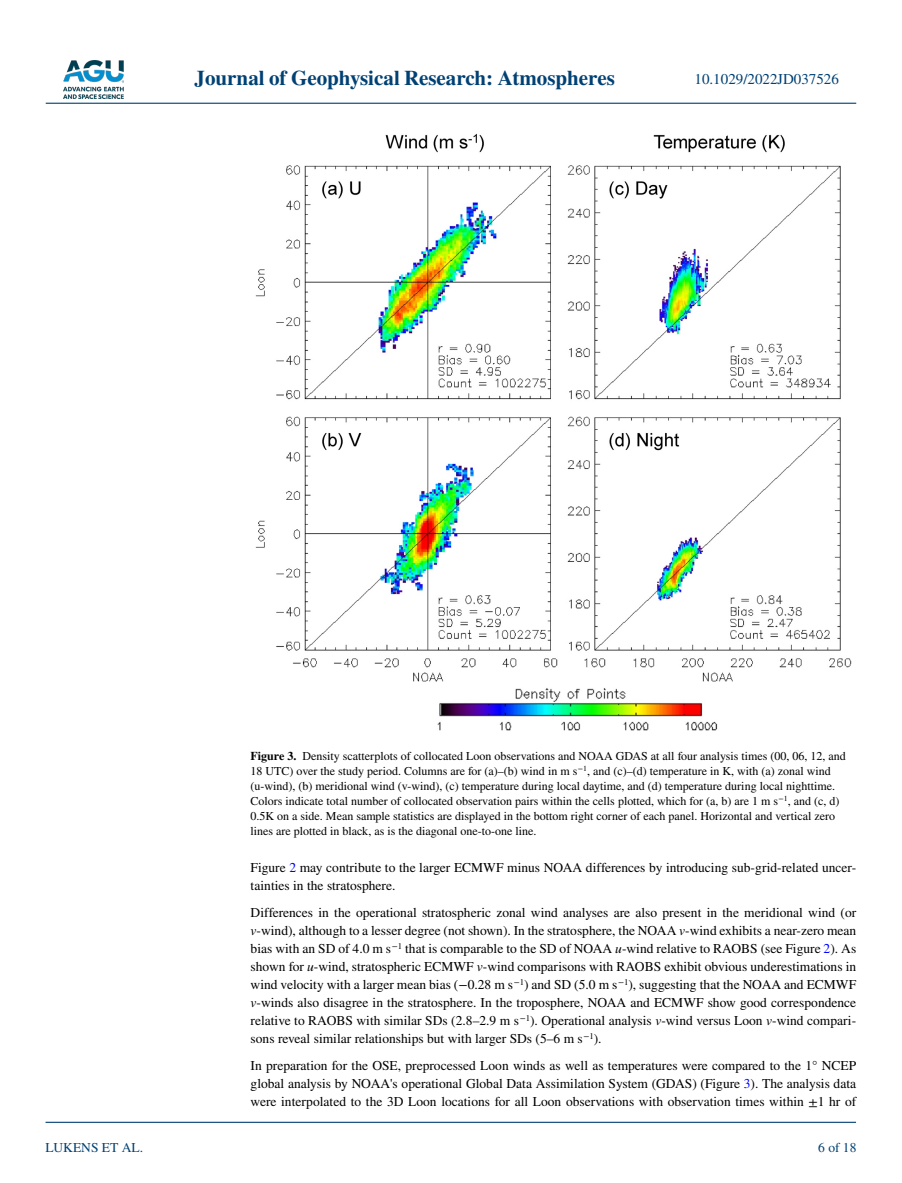
<style>
.page{position:relative;width:902px;height:1183px;background:#fff}
.page>*{position:absolute;margin:0;border:0;box-sizing:border-box;transform-origin:0 0}
.t1{font:700 21px "STIX";color:#004174}
.t2{font:15px "STIX";color:#004174}
.t3{font:13.5px/18px "STIX";color:#000;text-align:justify}
.t4{font:13.5px "STIX";color:#004174}
.t5{font:12px/15px "STIX";color:#000}
.s1{font-weight:700}
.s2{color:#00f}
.s3{font-style:italic}
</style>
<div class="page">
<img style="left:63px;top:60px;width:60px;height:39px">
<hr style="left:46px;top:103px;width:810px;height:1px;background:#004174">
<hr style="left:45px;top:1121px;width:810px;height:1px;background:#004174">
<img style="left:255px;top:134px;width:596px;height:597px">
<h1 class="t1" style="left:194px;top:66px;width:422px">Journal of Geophysical Research: Atmospheres</h1>
<p class="t2" style="left:694px;top:69px;width:146px">10.1029/2022JD037526</p>
<p class="t4" style="left:45px;top:1138px;width:99px">LUKENS ET AL.</p>
<p class="t5" style="left:250px;top:749px;width:596px"><span class="s1">Figure 3.</span> Density scatterplots of collocated Loon observations and NOAA GDAS at all four analysis times (00, 06, 12, and 18 UTC) over the study period. Columns are for (a)–(b) wind in m s<sup>−1</sup>, and (c)–(d) temperature in K, with (a) zonal wind (u-wind), (b) meridional wind (v-wind), (c) temperature during local daytime, and (d) temperature during local nighttime.<br>Colors indicate total number of collocated observation pairs within the cells plotted, which for (a, b) are 1 m s<sup>−1</sup>, and (c, d)<br>0.5K on a side. Mean sample statistics are displayed in the bottom right corner of each panel. Horizontal and vertical zero lines are plotted in black, as is the diagonal one-to-one line.</p>
<p class="t3" style="left:250px;top:859px;width:607px">Figure <span class="s2">2</span> may contribute to the larger ECMWF minus NOAA differences by introducing sub-grid-related uncer&shy;tainties in the stratosphere.</p>
<p class="t3" style="left:250px;top:904px;width:607px">Differences in the operational stratospheric zonal wind analyses are also present in the meridional wind (or <span class="s3">v</span>-wind), although to a lesser degree (not shown). In the stratosphere, the NOAA <span class="s3">v</span>-wind exhibits a near-zero mean bias with an SD of 4.0 m s<sup>−1</sup> that is comparable to the SD of NOAA <span class="s3">u</span>-wind relative to RAOBS (see Figure <span class="s2">2</span>). As shown for <span class="s3">u</span>-wind, stratospheric ECMWF <span class="s3">v</span>-wind comparisons with RAOBS exhibit obvious underestimations in wind velocity with a larger mean bias (−0.28 m s<sup>−1</sup>) and SD (5.0 m s<sup>−1</sup>), suggesting that the NOAA and ECMWF <span class="s3">v</span>-winds also disagree in the stratosphere. In the troposphere, NOAA and ECMWF show good correspondence relative to RAOBS with similar SDs (2.8–2.9 m s<sup>−1</sup>). Operational analysis <span class="s3">v</span>-wind versus Loon <span class="s3">v</span>-wind compari&shy;sons reveal similar relationships but with larger SDs (5–6 m s<sup>−1</sup>).</p>
<p class="t3" style="left:250px;top:1057px;width:607px">In preparation for the OSE, preprocessed Loon winds as well as temperatures were compared to the 1° NCEP global analysis by NOAA's operational Global Data Assimilation System (GDAS) (Figure <span class="s2">3</span>). The analysis data were interpolated to the 3D Loon locations for all Loon observations with observation times within ±1 hr of</p>
<p class="t4" style="left:818px;top:1138px;width:40px">6 of 18</p>
</div>
